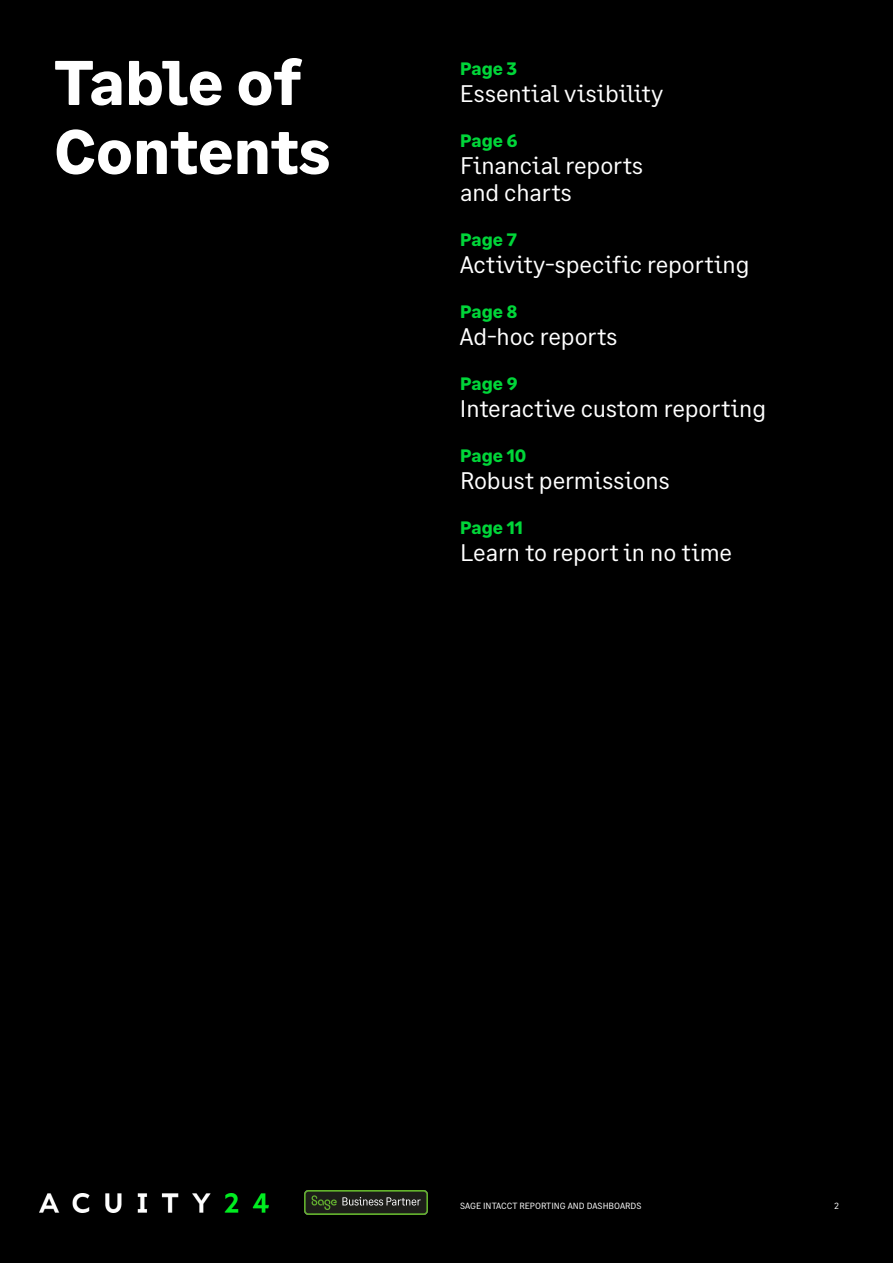
<style>
.page{position:relative;width:893px;height:1263px;background:#000}
.page>*{position:absolute;margin:0;border:0;box-sizing:border-box;transform-origin:0 0}
.t1{font:700 63px/69px "Sage Text";letter-spacing:-.005em;color:#fff}
.t2{font:24px/27px "Sage Text";letter-spacing:-.005em;color:#fff}
.t3{font:700 18px "Sage Text";color:#00d639}
.t4{font:9px "Sage Text";color:#fff}
</style>
<div class="page">
<img style="left:39px;top:1193px;width:230px;height:19px">
<img style="left:304px;top:1190px;width:123px;height:24px">
<h1 class="t1" style="left:54px;top:50px;width:278px">Table of<br>Contents</h1>
<p class="t3" style="left:460px;top:57px;width:59px">Page 3</p>
<p class="t2" style="left:460px;top:80px;width:205px">Essential visibility</p>
<p class="t3" style="left:460px;top:129px;width:59px">Page 6</p>
<p class="t2" style="left:460px;top:152px;width:185px">Financial reports and charts</p>
<p class="t3" style="left:460px;top:228px;width:58px">Page 7</p>
<p class="t2" style="left:460px;top:251px;width:291px">Activity-specific reporting</p>
<p class="t3" style="left:460px;top:300px;width:59px">Page 8</p>
<p class="t2" style="left:460px;top:323px;width:159px">Ad-hoc reports</p>
<p class="t3" style="left:460px;top:372px;width:59px">Page 9</p>
<p class="t2" style="left:460px;top:395px;width:308px">Interactive custom reporting</p>
<p class="t3" style="left:460px;top:444px;width:68px">Page 10</p>
<p class="t2" style="left:460px;top:467px;width:211px">Robust permissions</p>
<p class="t3" style="left:460px;top:516px;width:65px">Page 11</p>
<p class="t2" style="left:460px;top:539px;width:274px">Learn to report in no time</p>
<p class="t4" style="left:460px;top:1200px;width:183px">SAGE INTACCT REPORTING AND DASHBOARDS</p>
<p class="t4" style="left:834px;top:1200px;width:6px">2</p>
</div>
